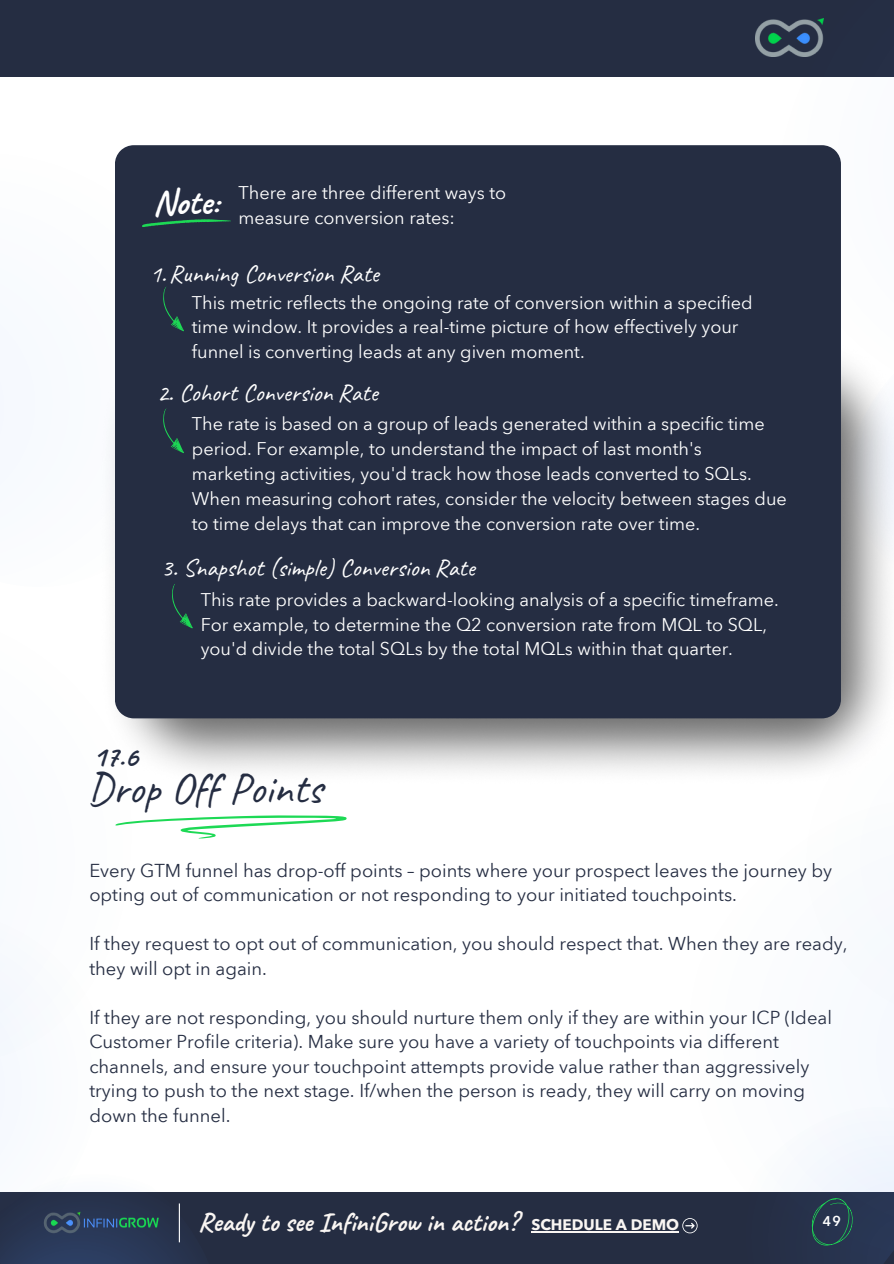
<style>
.page{position:relative;width:894px;height:1264px;background:#fff}
.page>*{position:absolute;margin:0;border:0;box-sizing:border-box;transform-origin:0 0}
.t1{font:43.8px "Caveat";color:#252d42}
.t2{font:700 35.85px "Caveat";color:#fff}
.t3{font:700 28.65px "Caveat";color:#252d42}
.t4{font:700 26.85px "Caveat";color:#faf6f3}
.t5{font:24.75px "Caveat";color:#fff}
.t6{font:700 23.4px "Avenir Next Arabic";color:#fff}
.t7{font:18.45px/24.6px "Avenir Next Arabic";color:#252d42}
.t8{font:18.15px/24.8px "Avenir Next Arabic";color:#fff}
.t9{font:700 15.15px "Avenir Next Arabic";color:#faf6f3}
.t10{font:600 13.8px "Avenir Next Arabic";color:#fff}
</style>
<div class="page">
<div style="left:0;top:0;width:893px;height:1263px;background:#252d42"></div>
<div style="left:0;top:78px;width:893px;height:1114px;background:#fff"></div>
<img style="left:199px;top:660px;width:689px;height:111px">
<svg style="left:758px;top:18px;width:135px;height:297px"></svg>
<img style="left:755px;top:18px;width:67px;height:38px">
<svg style="left:577px;top:739px;width:181px;height:494px"></svg>
<svg style="left:0;top:1203px;width:191px;height:60px;fill:#293856"></svg>
<svg style="left:649px;top:1056px;width:244px;height:207px"></svg>
<svg style="left:840px;top:315px;width:53px;height:345px"></svg>
<svg style="left:0;top:1201px;width:126px;height:44px;fill:#27334e"></svg>
<svg style="left:0;top:434px;width:199px;height:622px"></svg>
<svg style="left:758px;top:698px;width:135px;height:450px"></svg>
<svg style="left:811px;top:1197px;width:42px;height:48px"></svg>
<img style="left:42px;top:1207px;width:118px;height:30px">
<hr style="left:179px;top:1203px;width:1px;height:39px;background:#fff">
<div style="left:115px;top:145px;width:725px;height:573px;background:#252d42"></div>
<svg style="left:142px;top:215px;width:89px;height:17px;background:#234444"></svg>
<svg style="left:149px;top:286px;width:50px;height:47px;background:#243442"></svg>
<svg style="left:149px;top:408px;width:50px;height:47px;background:#243442"></svg>
<svg style="left:158px;top:583px;width:50px;height:47px;background:#243442"></svg>
<svg style="left:115px;top:815px;width:231px;height:23px"></svg>
<svg style="left:682px;top:1217px;width:15px;height:16px"></svg>
<hr style="left:531px;top:1231px;width:148px;height:1px;background:#faf6f3">
<p class="t2" style="left:154px;top:179px;width:66px">Note:</p>
<p class="t8" style="left:238px;top:180px;width:269px">There are three different ways to measure conversion rates:</p>
<h6 class="t5" style="left:150px;top:258px;width:230px">1. Running Conversion Rate</h6>
<p class="t8" style="left:192px;top:290px;width:562px">This metric reflects the ongoing rate of conversion within a specified time window. It provides a real-time picture of how effectively your funnel is converting leads at any given moment.</p>
<h6 class="t5" style="left:157px;top:377px;width:222px">2. Cohort Conversion Rate</h6>
<h4 class="t8" style="left:192px;top:412px;width:596px">The rate is based on a group of leads generated within a specific time period. For example, to understand the impact of last month's marketing activities, you'd track how those leads converted to SQLs.<br>When measuring cohort rates, consider the velocity between stages due to time delays that can improve the conversion rate over time.</h4>
<h5 class="t5" style="left:161px;top:552px;width:315px">3. Snapshot (simple) Conversion Rate</h5>
<h6 class="t8" style="left:201px;top:587px;width:579px">This rate provides a backward-looking analysis of a specific timeframe.<br>For example, to determine the Q2 conversion rate from MQL to SQL, you'd divide the total SQLs by the total MQLs within that quarter.</h6>
<p class="t6" style="left:319px;top:313px;width:257px">CHARACTERISTICS OF</p>
<p class="t3" style="left:93px;top:738px;width:46px">17.6</p>
<h5 class="t1" style="left:87px;top:760px;width:236px">Drop Off Points</h5>
<p class="t7" style="left:89px;top:857px;width:744px">Every GTM funnel has drop-off points – points where your prospect leaves the journey by opting out of communication or not responding to your initiated touchpoints.</p>
<h6 class="t7" style="left:89px;top:931px;width:759px">If they request to opt out of communication, you should respect that. When they are ready, they will opt in again.</h6>
<p class="t7" style="left:89px;top:1005px;width:744px">If they are not responding, you should nurture them only if they are within your ICP (Ideal Customer Profile criteria). Make sure you have a variety of touchpoints via different channels, and ensure your touchpoint attempts provide value rather than aggressively trying to push to the next stage. If/when the person is ready, they will carry on moving down the funnel.</p>
<p class="t4" style="left:199px;top:1204px;width:320px">Ready to see InfiniGrow in action?</p>
<p class="t10" style="left:822px;top:1212px;width:20px">49</p>
<p class="t9" style="left:531px;top:1215px;width:149px">SCHEDULE A DEMO</p>
</div>
